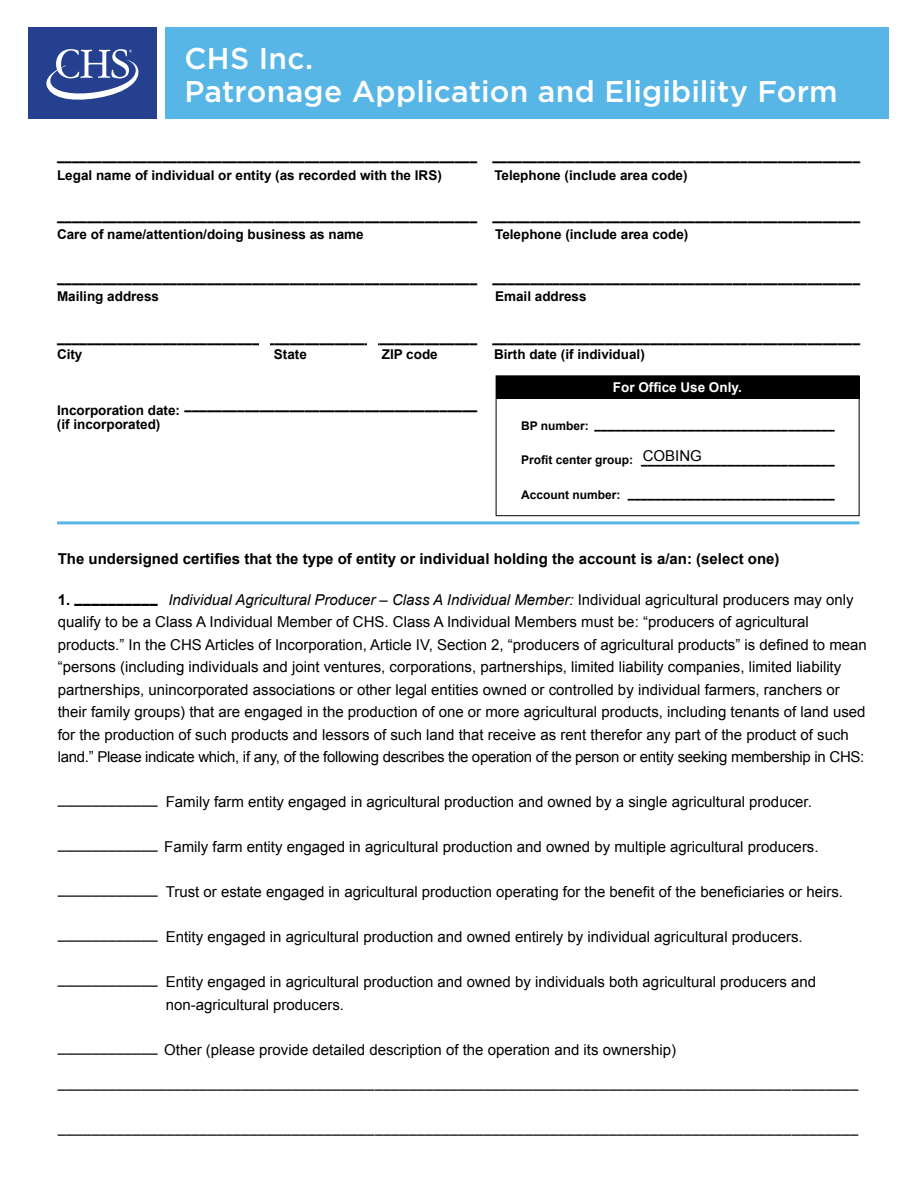
<style>
.page{position:relative;width:918px;height:1188px;background:#fff}
.page>*{position:absolute;margin:0;border:0;box-sizing:border-box;transform-origin:0 0}
.t1{font:500 30px/33px "Gotham";letter-spacing:.005em;color:#fff}
.t2{font:15px/22.5px "Arial";color:#000}
.t3{font:700 15px "Arial";color:#000}
.t4{font:700 13.5px/13.5px "Arial";color:#000}
.t5{font:700 13.5px "Arial";color:#fff}
.t6{font:700 12px "Arial";color:#000}
.s1{font-weight:700}
.s2{font-style:italic}
</style>
<div class="page">
<div style="left:165px;top:27px;width:723px;height:91px;background:#58b6e7"></div>
<div style="left:28px;top:27px;width:129px;height:91px;background:#25408f"></div>
<svg style="left:46px;top:49px;width:93px;height:51px"></svg>
<hr style="left:57px;top:521px;width:802px;height:3px;background:#58b6e7">
<div style="left:496px;top:376px;width:364px;height:23px;background:#000"></div>
<div style="left:496px;top:375px;width:364px;height:141px;border:1px solid #000"></div>
<h1 class="t1" style="left:184px;top:42px;width:655px">CHS Inc.<br>Patronage Application and Eligibility Form</h1>
<p class="t4" style="left:57px;top:155px;width:805px">–––––––––––––––––––––––––––––––––––––––––––––––––––––––– –––––––––––––––––––––––––––––––––––––––––––––––––<br>Legal name of individual or entity (as recorded with the IRS)</p>
<p class="t4" style="left:494px;top:169px;width:195px">Telephone (include area code)</p>
<p class="t4" style="left:57px;top:215px;width:805px">–––––––––––––––––––––––––––––––––––––––––––––––––––––––– –––––––––––––––––––––––––––––––––––––––––––––––––<br>Care of name/attention/doing business as name</p>
<p class="t4" style="left:495px;top:228px;width:195px">Telephone (include area code)</p>
<p class="t4" style="left:57px;top:277px;width:805px">–––––––––––––––––––––––––––––––––––––––––––––––––––––––– –––––––––––––––––––––––––––––––––––––––––––––––––<br>Mailing address</p>
<p class="t4" style="left:495px;top:290px;width:93px">Email address</p>
<p class="t4" style="left:57px;top:339px;width:805px;line-height:10.5px">–––––––––––––––––––––––––––––––––––––––––––––––––––––––– –––––––––––––––––––––––––––––––––––––––––––––––––<br>City</p>
<p class="t4" style="left:274px;top:348px;width:35px">State</p>
<p class="t4" style="left:382px;top:348px;width:57px">ZIP code</p>
<p class="t4" style="left:494px;top:348px;width:152px">Birth date (if individual)</p>
<p class="t4" style="left:57px;top:404px;width:422px">Incorporation date: ––––––––––––––––––––––––––––––––––––––– (if incorporated)</p>
<p class="t5" style="left:613px;top:379px;width:130px">For Office Use Only.</p>
<p class="t6" style="left:521px;top:422px;width:315px">BP number: ––––––––––––––––––––––––––––––––––––</p>
<p class="t6" style="left:521px;top:457px;width:315px">Profit center group: –––––––––––––––––––––––––––––</p>
<p class="t6" style="left:521px;top:491px;width:315px">Account number: –––––––––––––––––––––––––––––––</p>
<p class="t2" style="left:643px;top:445px;width:61px">COBING</p>
<p class="t3" style="left:58px;top:549px;width:723px">The undersigned certifies that the type of entity or individual holding the account is a/an: (select one)</p>
<p class="t2" style="left:58px;top:589px;width:811px"><span class="s1">1. ––––––––––</span> <span class="s2">Individual Agricultural Producer – Class A Individual Member:</span> Individual agricultural producers may only qualify to be a Class A Individual Member of CHS. Class A Individual Members must be: “producers of agricultural products.” In the CHS Articles of Incorporation, Article IV, Section 2, “producers of agricultural products” is defined to mean “persons (including individuals and joint ventures, corporations, partnerships, limited liability companies, limited liability partnerships, unincorporated associations or other legal entities owned or controlled by individual farmers, ranchers or their family groups) that are engaged in the production of one or more agricultural products, including tenants of land used for the production of such products and lessors of such land that receive as rent therefor any part of the product of such land.” Please indicate which, if any, of the following describes the operation of the person or entity seeking membership in CHS:</p>
<p class="t2" style="left:58px;top:791px;width:756px">–––––––––––– Family farm entity engaged in agricultural production and owned by a single agricultural producer.</p>
<p class="t2" style="left:58px;top:836px;width:762px">–––––––––––– Family farm entity engaged in agricultural production and owned by multiple agricultural producers.</p>
<p class="t2" style="left:58px;top:881px;width:787px">–––––––––––– Trust or estate engaged in agricultural production operating for the benefit of the beneficiaries or heirs.</p>
<p class="t2" style="left:58px;top:926px;width:746px">–––––––––––– Entity engaged in agricultural production and owned entirely by individual agricultural producers.</p>
<p class="t2" style="left:166px;top:971px;width:652px;text-indent:-108px">–––––––––––– Entity engaged in agricultural production and owned by individuals both agricultural producers and non-agricultural producers.</p>
<p class="t2" style="left:58px;top:1039px;width:620px">–––––––––––– Other (please provide detailed description of the operation and its ownership)</p>
<p class="t2" style="left:58px;top:1077px;width:802px">––––––––––––––––––––––––––––––––––––––––––––––––––––––––––––––––––––––––––––––––––––––––––––––––</p>
<p class="t2" style="left:58px;top:1122px;width:802px">––––––––––––––––––––––––––––––––––––––––––––––––––––––––––––––––––––––––––––––––––––––––––––––––</p>
</div>
